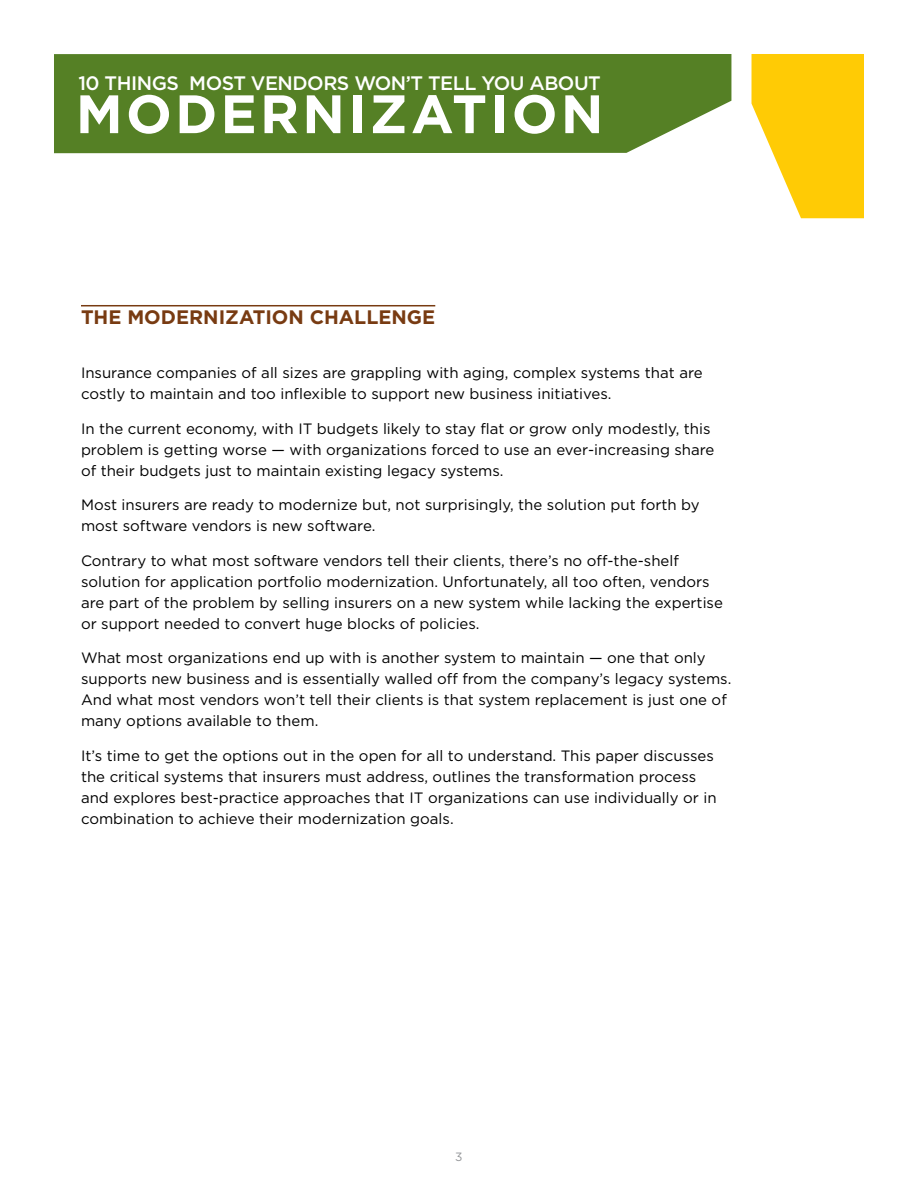
<style>
.page{position:relative;width:918px;height:1188px;background:#fff}
.page>*{position:absolute;margin:0;border:0;box-sizing:border-box;transform-origin:0 0}
.t1{font:700 54px "Gotham";letter-spacing:.06em;color:#fff}
.t2{font:500 19.5px "Gotham";letter-spacing:-.025em;color:#fff}
.subhead{font:700 19.5px "Gotham";color:#783b12}
.BODY_text{font:15px/21px "Gotham";color:#000}
.t3{font:12px "Gotham";color:#939598}
</style>
<div class="page">
<svg style="left:752px;top:54px;width:112px;height:164px"></svg>
<div style="left:54px;top:54px;width:677px;height:99px;background:#558025"></div>
<hr style="left:81px;top:305px;width:354px;height:1px;background:#783b12">
<h2 class="t2" style="left:78px;top:70px;width:524px">10 THINGS MOST VENDORS WON’T TELL YOU ABOUT</h2>
<h1 class="t1" style="left:76px;top:78px;width:529px">MODERNIZATION</h1>
<p class="subhead" style="left:81px;top:305px;width:356px">THE MODERNIZATION CHALLENGE</p>
<p class="BODY_text" style="left:81px;top:362px;width:623px">Insurance companies of all sizes are grappling with aging, complex systems that are costly to maintain and too inflexible to support new business initiatives.</p>
<p class="BODY_text" style="left:81px;top:418px;width:635px">In the current economy, with IT budgets likely to stay flat or grow only modestly, this problem is getting worse — with organizations forced to use an ever-increasing share of their budgets just to maintain existing legacy systems.</p>
<p class="BODY_text" style="left:81px;top:494px;width:620px">Most insurers are ready to modernize but, not surprisingly, the solution put forth by most software vendors is new software.</p>
<p class="BODY_text" style="left:81px;top:550px;width:643px">Contrary to what most software vendors tell their clients, there’s no off-the-shelf solution for application portfolio modernization. Unfortunately, all too often, vendors are part of the problem by selling insurers on a new system while lacking the expertise or support needed to convert huge blocks of policies.</p>
<p class="BODY_text" style="left:81px;top:647px;width:650px">What most organizations end up with is another system to maintain — one that only supports new business and is essentially walled off from the company’s legacy systems.<br>And what most vendors won’t tell their clients is that system replacement is just one of many options available to them.</p>
<p class="BODY_text" style="left:81px;top:745px;width:637px">It’s time to get the options out in the open for all to understand. This paper discusses the critical systems that insurers must address, outlines the transformation process and explores best-practice approaches that IT organizations can use individually or in combination to achieve their modernization goals.</p>
<p class="t3" style="left:455px;top:1149px;width:9px">3</p>
</div>
